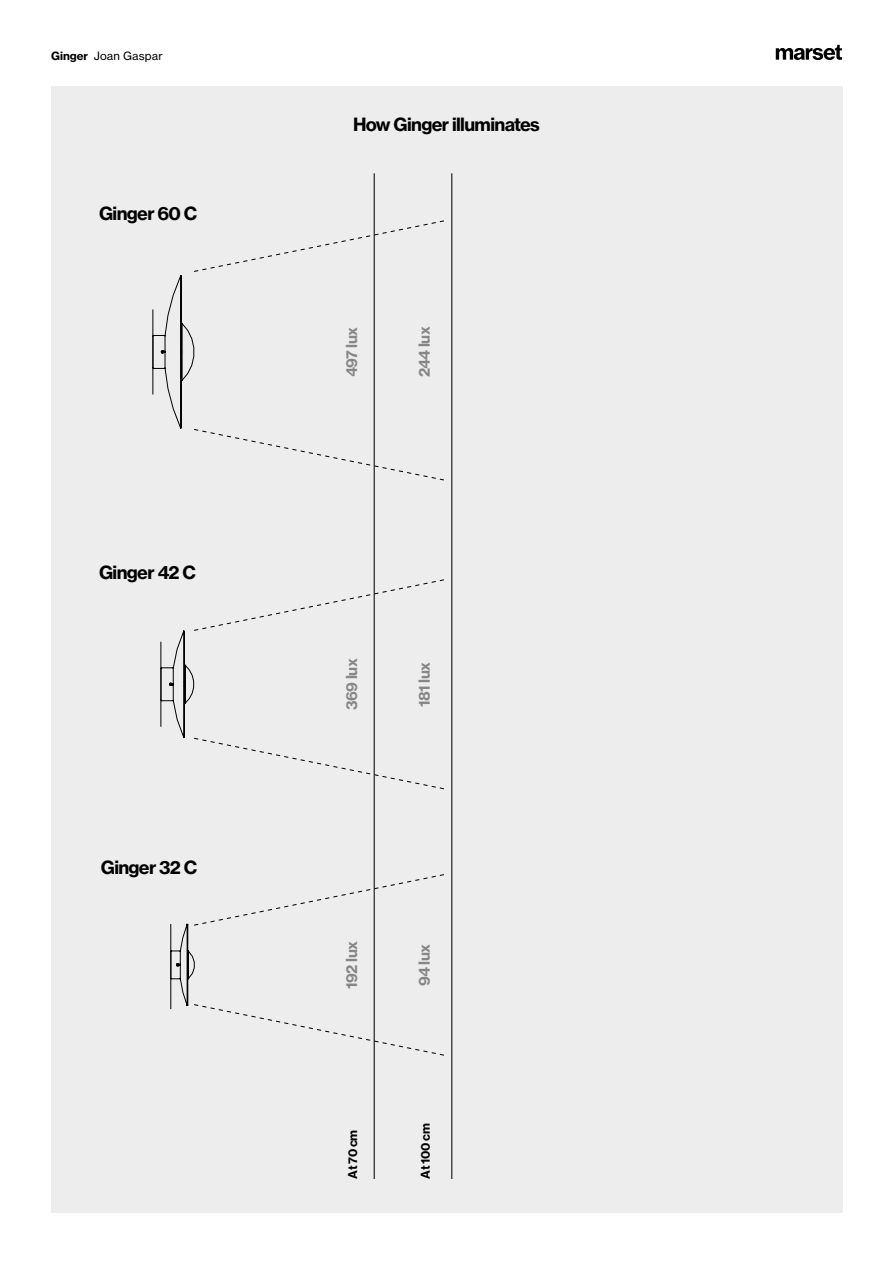
<style>
.page{position:relative;width:893px;height:1263px;background:#fff}
.page>*{position:absolute;margin:0;border:0;box-sizing:border-box;transform-origin:0 0}
.t1{font:18px "N Haas Grotesk TX Pro 75 Bd";letter-spacing:-.035em;color:#000}
.t2{font:15px "N Haas Grotesk TX Pro 75 Bd";letter-spacing:-.035em;color:#878787}
.t3{font:12px "N Haas Grotesk TX Pro 75 Bd";letter-spacing:-.03em;color:#000}
.t4{font:11.25px "N Haas Grotesk TX Pro 55 Rg";letter-spacing:.02em;color:#000}
.s1{font-family:"N Haas Grotesk TX Pro 75 Bd"}
</style>
<div class="page">
<div style="left:51px;top:86px;width:792px;height:1126px;background:#ededed"></div>
<svg style="left:776px;top:45px;width:66px;height:15px"></svg>
<hr style="left:374px;top:173px;width:1px;height:1006px;background:#000">
<hr style="left:451px;top:173px;width:1px;height:1006px;background:#000">
<svg style="left:152px;top:220px;width:292px;height:261px"></svg>
<svg style="left:160px;top:579px;width:284px;height:211px"></svg>
<svg style="left:170px;top:873px;width:274px;height:183px"></svg>
<hr style="left:153px;top:309px;width:1px;height:85px;background:#000">
<hr style="left:161px;top:642px;width:1px;height:85px;background:#000">
<hr style="left:171px;top:924px;width:1px;height:85px;background:#000">
<p class="t4" style="left:51px;top:49px;width:113px"><span class="s1">Ginger</span> Joan Gaspar</p>
<p class="t1" style="left:99px;top:202px;width:100px">Ginger 60 C</p>
<p class="t1" style="left:99px;top:561px;width:98px">Ginger 42 C</p>
<p class="t1" style="left:101px;top:856px;width:98px">Ginger 32 C</p>
<p class="t1" style="left:353px;top:113px;width:188px">How Ginger illuminates</p>
<p class="t2" style="left:342px;top:377px;width:52px;rotate:-90deg">497 lux</p>
<p class="t2" style="left:415px;top:377px;width:52px;rotate:-90deg">244 lux</p>
<p class="t2" style="left:342px;top:710px;width:53px;rotate:-90deg">369 lux</p>
<p class="t2" style="left:415px;top:707px;width:46px;rotate:-90deg">181 lux</p>
<p class="t2" style="left:342px;top:989px;width:49px;rotate:-90deg">192 lux</p>
<p class="t2" style="left:415px;top:986px;width:44px;rotate:-90deg">94 lux</p>
<p class="t3" style="left:345px;top:1178px;width:50px;rotate:-90deg">At 70 cm</p>
<p class="t3" style="left:418px;top:1178px;width:57px;rotate:-90deg">At 100 cm</p>
</div>
